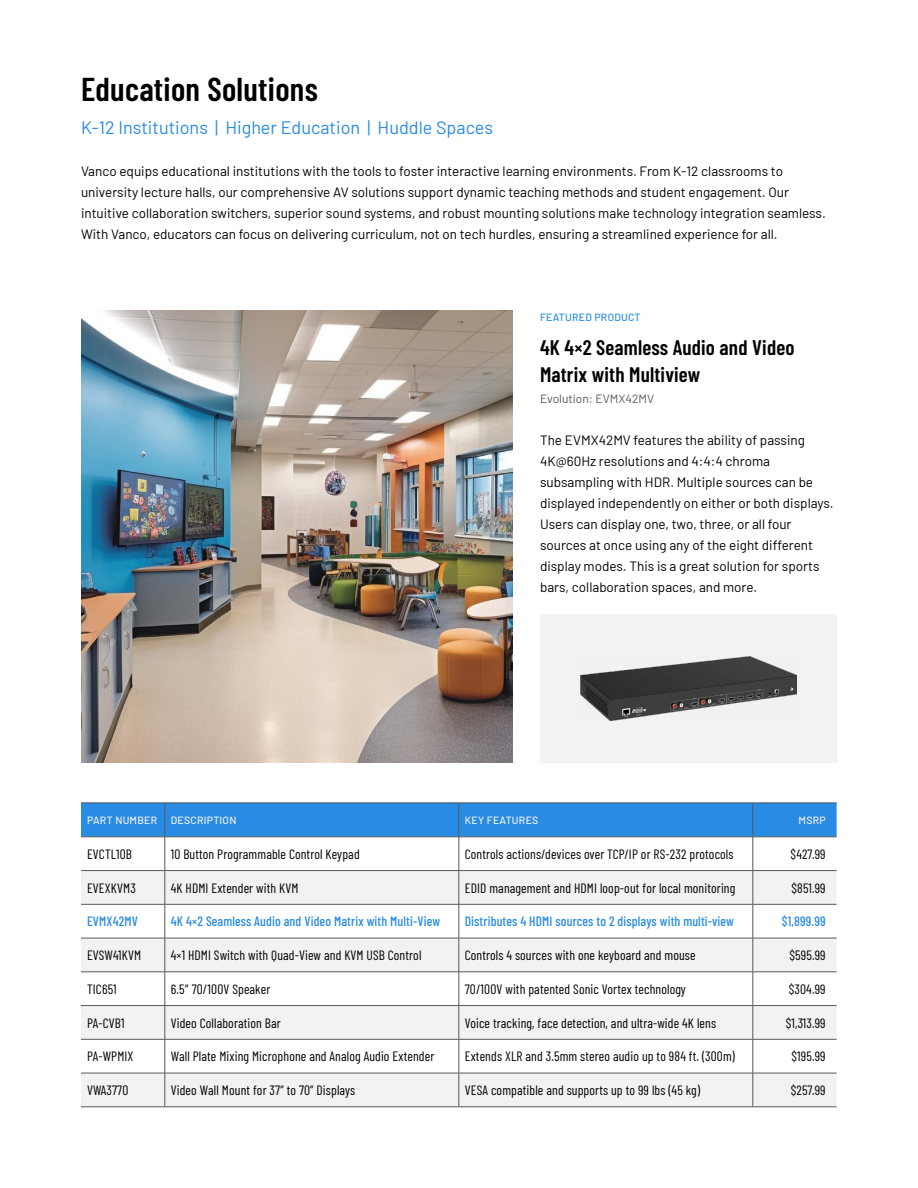
<style>
.page{position:relative;width:918px;height:1188px;background:#fff}
.page>*{position:absolute;margin:0;border:0;box-sizing:border-box;transform-origin:0 0}
.t1{font:600 33px "Barlow Condensed";letter-spacing:.01em;color:#000}
.t2{font:600 21px/27px "Barlow Condensed";letter-spacing:.01em;color:#000}
.t3{font:18px "Barlow";color:#288be4}
.t4{font:13.5px/21px "Barlow";color:#000}
.t5{font:13.5px "Barlow Condensed";letter-spacing:.01em;color:#000}
.t6{font:500 13.5px "Barlow Condensed";letter-spacing:.01em;color:#288be4}
.t7{font:12px "Barlow";color:#58585b}
.t8{font:500 10.5px "Barlow";letter-spacing:.025em;color:#f2f2f2}
.t9{font:500 10.5px "Barlow";letter-spacing:.025em;color:#288be4}
</style>
<div class="page">
<img style="left:81px;top:310px;width:432px;height:453px">
<div style="left:540px;top:614px;width:297px;height:149px;background:#f2f2f2"></div>
<img style="left:580px;top:657px;width:216px;height:63px">
<div style="left:81px;top:804px;width:756px;height:33px;background:#288be4"></div>
<svg style="left:81px;top:871px;width:756px;height:236px;fill:#f2f2f2"></svg>
<hr style="left:81px;top:803px;width:84px;height:1px;background:#58585b">
<hr style="left:165px;top:803px;width:294px;height:1px;background:#58585b">
<hr style="left:165px;top:803px;width:1px;height:34px;background:#58585b">
<hr style="left:459px;top:803px;width:294px;height:1px;background:#58585b">
<hr style="left:459px;top:803px;width:1px;height:34px;background:#58585b">
<hr style="left:753px;top:803px;width:84px;height:1px;background:#58585b">
<hr style="left:753px;top:803px;width:1px;height:34px;background:#58585b">
<hr style="left:81px;top:837px;width:84px;height:1px;background:#58585b">
<hr style="left:165px;top:837px;width:294px;height:1px;background:#58585b">
<hr style="left:459px;top:837px;width:294px;height:1px;background:#58585b">
<hr style="left:753px;top:837px;width:84px;height:1px;background:#58585b">
<hr style="left:459px;top:870px;width:294px;height:1px;background:#58585b">
<hr style="left:459px;top:871px;width:1px;height:33px;background:#58585b">
<hr style="left:753px;top:870px;width:84px;height:1px;background:#58585b">
<hr style="left:753px;top:871px;width:1px;height:33px;background:#58585b">
<hr style="left:459px;top:904px;width:294px;height:1px;background:#58585b">
<hr style="left:753px;top:904px;width:84px;height:1px;background:#58585b">
<hr style="left:165px;top:837px;width:1px;height:33px;background:#58585b">
<hr style="left:459px;top:837px;width:1px;height:33px;background:#58585b">
<hr style="left:753px;top:837px;width:1px;height:33px;background:#58585b">
<hr style="left:81px;top:870px;width:84px;height:1px;background:#58585b">
<hr style="left:165px;top:870px;width:294px;height:1px;background:#58585b">
<hr style="left:165px;top:871px;width:1px;height:33px;background:#58585b">
<hr style="left:81px;top:904px;width:84px;height:1px;background:#58585b">
<hr style="left:165px;top:904px;width:294px;height:1px;background:#58585b">
<hr style="left:165px;top:904px;width:1px;height:34px;background:#58585b">
<hr style="left:459px;top:904px;width:1px;height:34px;background:#58585b">
<hr style="left:753px;top:904px;width:1px;height:34px;background:#58585b">
<hr style="left:81px;top:938px;width:84px;height:1px;background:#58585b">
<hr style="left:165px;top:938px;width:294px;height:1px;background:#58585b">
<hr style="left:165px;top:938px;width:1px;height:34px;background:#58585b">
<hr style="left:459px;top:938px;width:294px;height:1px;background:#58585b">
<hr style="left:459px;top:938px;width:1px;height:34px;background:#58585b">
<hr style="left:753px;top:938px;width:84px;height:1px;background:#58585b">
<hr style="left:753px;top:938px;width:1px;height:34px;background:#58585b">
<hr style="left:81px;top:972px;width:84px;height:1px;background:#58585b">
<hr style="left:165px;top:972px;width:294px;height:1px;background:#58585b">
<hr style="left:165px;top:972px;width:1px;height:33px;background:#58585b">
<hr style="left:459px;top:972px;width:294px;height:1px;background:#58585b">
<hr style="left:459px;top:972px;width:1px;height:33px;background:#58585b">
<hr style="left:753px;top:972px;width:84px;height:1px;background:#58585b">
<hr style="left:753px;top:972px;width:1px;height:33px;background:#58585b">
<hr style="left:81px;top:1005px;width:84px;height:1px;background:#58585b">
<hr style="left:165px;top:1005px;width:294px;height:1px;background:#58585b">
<hr style="left:165px;top:1006px;width:1px;height:33px;background:#58585b">
<hr style="left:459px;top:1005px;width:294px;height:1px;background:#58585b">
<hr style="left:459px;top:1006px;width:1px;height:33px;background:#58585b">
<hr style="left:753px;top:1005px;width:84px;height:1px;background:#58585b">
<hr style="left:753px;top:1006px;width:1px;height:33px;background:#58585b">
<hr style="left:81px;top:1039px;width:84px;height:1px;background:#58585b">
<hr style="left:165px;top:1039px;width:294px;height:1px;background:#58585b">
<hr style="left:165px;top:1040px;width:1px;height:33px;background:#58585b">
<hr style="left:459px;top:1039px;width:294px;height:1px;background:#58585b">
<hr style="left:459px;top:1040px;width:1px;height:33px;background:#58585b">
<hr style="left:753px;top:1039px;width:84px;height:1px;background:#58585b">
<hr style="left:753px;top:1040px;width:1px;height:33px;background:#58585b">
<hr style="left:81px;top:1073px;width:84px;height:1px;background:#58585b">
<hr style="left:165px;top:1073px;width:294px;height:1px;background:#58585b">
<hr style="left:165px;top:1073px;width:1px;height:34px;background:#58585b">
<hr style="left:459px;top:1073px;width:294px;height:1px;background:#58585b">
<hr style="left:459px;top:1073px;width:1px;height:34px;background:#58585b">
<hr style="left:753px;top:1073px;width:84px;height:1px;background:#58585b">
<hr style="left:753px;top:1073px;width:1px;height:34px;background:#58585b">
<hr style="left:81px;top:1107px;width:84px;height:1px;background:#58585b">
<hr style="left:165px;top:1107px;width:294px;height:1px;background:#58585b">
<hr style="left:459px;top:1107px;width:294px;height:1px;background:#58585b">
<hr style="left:753px;top:1107px;width:84px;height:1px;background:#58585b">
<h1 class="t1" style="left:81px;top:65px;width:238px">Education Solutions</h1>
<h3 class="t3" style="left:81px;top:114px;width:414px">K-12 Institutions | Higher Education | Huddle Spaces</h3>
<p class="t4" style="left:81px;top:159px;width:746px">Vanco equips educational institutions with the tools to foster interactive learning environments. From K-12 classrooms to university lecture halls, our comprehensive AV solutions support dynamic teaching methods and student engagement. Our intuitive collaboration switchers, superior sound systems, and robust mounting solutions make technology integration seamless.<br>With Vanco, educators can focus on delivering curriculum, not on tech hurdles, ensuring a streamlined experience for all.</p>
<p class="t9" style="left:540px;top:310px;width:102px">FEATURED PRODUCT</p>
<h2 class="t2" style="left:540px;top:332px;width:256px">4K 4×2 Seamless Audio and Video<br>Matrix with Multiview</h2>
<p class="t7" style="left:540px;top:390px;width:116px">Evolution: EVMX42MV</p>
<p class="t4" style="left:540px;top:428px;width:295px">The EVMX42MV features the ability of passing 4K@60Hz resolutions and 4:4:4 chroma subsampling with HDR. Multiple sources can be displayed independently on either or both displays.<br>Users can display one, two, three, or all four sources at once using any of the eight different display modes. This is a great solution for sports bars, collaboration spaces, and more.</p>
<p class="t8" style="left:87px;top:812px;width:72px">PART NUMBER</p>
<p class="t8" style="left:171px;top:812px;width:67px">DESCRIPTION</p>
<p class="t8" style="left:465px;top:812px;width:75px">KEY FEATURES</p>
<p class="t8" style="left:799px;top:812px;width:29px">MSRP</p>
<p class="t5" style="left:87px;top:844px;width:47px">EVCTL10B</p>
<p class="t5" style="left:171px;top:844px;width:190px">10 Button Programmable Control Keypad</p>
<p class="t5" style="left:465px;top:844px;width:270px">Controls actions/devices over TCP/IP or RS-232 protocols</p>
<p class="t5" style="left:791px;top:844px;width:37px">$427.99</p>
<p class="t5" style="left:87px;top:878px;width:50px">EVEXKVM3</p>
<p class="t5" style="left:171px;top:878px;width:129px">4K HDMI Extender with KVM</p>
<p class="t5" style="left:465px;top:878px;width:272px">EDID management and HDMI loop-out for local monitoring</p>
<p class="t5" style="left:791px;top:878px;width:36px">$851.99</p>
<p class="t6" style="left:87px;top:912px;width:53px">EVMX42MV</p>
<p class="t6" style="left:171px;top:912px;width:271px">4K 4×2 Seamless Audio and Video Matrix with Multi-View</p>
<p class="t6" style="left:465px;top:912px;width:271px">Distributes 4 HDMI sources to 2 displays with multi-view</p>
<p class="t6" style="left:782px;top:912px;width:45px">$1,899.99</p>
<p class="t5" style="left:87px;top:946px;width:56px">EVSW41KVM</p>
<p class="t5" style="left:171px;top:946px;width:252px">4×1 HDMI Switch with Quad-View and KVM USB Control</p>
<p class="t5" style="left:465px;top:946px;width:232px">Controls 4 sources with one keyboard and mouse</p>
<p class="t5" style="left:789px;top:946px;width:38px">$595.99</p>
<p class="t5" style="left:87px;top:979px;width:31px">TIC651</p>
<p class="t5" style="left:171px;top:979px;width:101px">6.5″ 70/100V Speaker</p>
<p class="t5" style="left:465px;top:979px;width:223px">70/100V with patented Sonic Vortex technology</p>
<p class="t5" style="left:789px;top:979px;width:38px">$304.99</p>
<p class="t5" style="left:87px;top:1013px;width:39px">PA-CVB1</p>
<p class="t5" style="left:171px;top:1013px;width:111px">Video Collaboration Bar</p>
<p class="t5" style="left:465px;top:1013px;width:253px">Voice tracking, face detection, and ultra-wide 4K lens</p>
<p class="t5" style="left:786px;top:1013px;width:41px">$1,313.99</p>
<p class="t5" style="left:87px;top:1047px;width:48px">PA-WPMIX</p>
<p class="t5" style="left:171px;top:1047px;width:265px">Wall Plate Mixing Microphone and Analog Audio Extender</p>
<p class="t5" style="left:465px;top:1047px;width:272px">Extends XLR and 3.5mm stereo audio up to 984 ft. (300m)</p>
<p class="t5" style="left:791px;top:1047px;width:36px">$195.99</p>
<p class="t5" style="left:87px;top:1081px;width:43px">VWA3770</p>
<p class="t5" style="left:171px;top:1081px;width:186px">Video Wall Mount for 37” to 70” Displays</p>
<p class="t5" style="left:465px;top:1081px;width:237px">VESA compatible and supports up to 99 lbs (45 kg)</p>
<p class="t5" style="left:791px;top:1081px;width:37px">$257.99</p>
</div>
